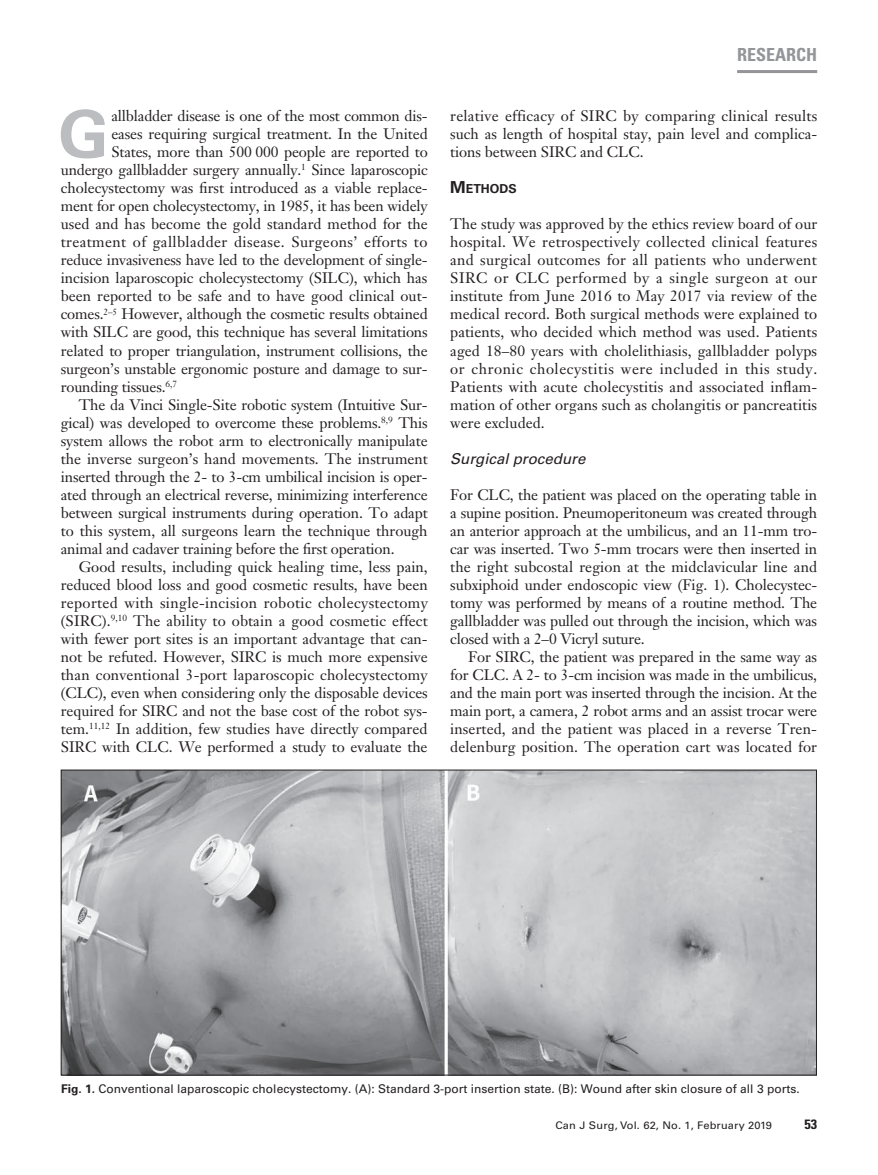
<style>
.page{position:relative;width:878px;height:1175px;background:#fff}
.page>*{position:absolute;margin:0;border:0;box-sizing:border-box;transform-origin:0 0}
.t1{font:700 64.8px "Univers LT Std";color:#bcbdc0}
.t2{font:700 condensed 18px "Univers LT Std";color:#939598}
.t3{font:15px/18px "Janson Text LT Std";letter-spacing:-.005em;color:#231f20;text-align:justify}
.t4{font:15px "Janson Text LT Std";letter-spacing:.025em;color:#231f20}
.t5{font:italic 15px "Univers LT Std";color:#231f20}
.t6{font:700 condensed 13.5px "Univers LT Std";color:#231f20;scale:1.05 1}
.t7{font:700 12.3px "Univers LT Std";color:#231f20}
.t8{font:12px "Univers LT Std";color:#231f20}
.t9{font:10.5px "Univers LT Std";letter-spacing:.015em;color:#231f20;scale:1.05 1}
.s1{font-size:16.5px}
.s2{font-weight:700}
</style>
<div class="page">
<hr style="left:737px;top:70px;width:80px;height:3px;background:#939598">
<img style="left:63px;top:771px;width:751px;height:302px">
<h1 class="t1" style="left:58px;top:97px;width:52px">G</h1>
<p class="t3" style="left:111px;top:107px;width:318px">allbladder disease is one of the most common dis-</p>
<p class="t3" style="left:111px;top:125px;width:318px">eases requiring surgical treatment. In the United</p>
<p class="t3" style="left:111px;top:143px;width:318px">States, more than 500 000 people are reported to</p>
<p class="t3" style="left:61px;top:161px;width:368px">undergo gallbladder surgery annually.<sup>1</sup> Since laparoscopic</p>
<p class="t3" style="left:61px;top:179px;width:368px">cholecystectomy was first introduced as a viable replace-</p>
<p class="t3" style="left:61px;top:197px;width:368px">ment for open cholecystectomy, in 1985, it has been widely</p>
<p class="t3" style="left:61px;top:215px;width:368px">used and has become the gold standard method for the</p>
<p class="t4" style="left:61px;top:233px;width:368px">treatment of gallbladder disease. Surgeons’ efforts to</p>
<p class="t3" style="left:61px;top:251px;width:368px">reduce invasiveness have led to the development of single-</p>
<p class="t3" style="left:61px;top:269px;width:368px">incision laparoscopic cholecystectomy (SILC), which has</p>
<p class="t3" style="left:61px;top:287px;width:368px">been reported to be safe and to have good clinical out-</p>
<p class="t3" style="left:61px;top:305px;width:368px">comes.<sup>2–5</sup> However, although the cosmetic results obtained</p>
<p class="t3" style="left:61px;top:323px;width:368px">with SILC are good, this technique has several limitations</p>
<p class="t3" style="left:61px;top:341px;width:368px">related to proper triangulation, instrument collisions, the</p>
<p class="t3" style="left:61px;top:359px;width:368px">surgeon’s unstable ergonomic posture and damage to sur-</p>
<p class="t3" style="left:61px;top:377px;width:118px">rounding tissues.<sup>6,7</sup></p>
<p class="t3" style="left:79px;top:395px;width:350px">The da Vinci Single-Site robotic system (Intuitive Sur-</p>
<p class="t3" style="left:61px;top:413px;width:368px">gical) was developed to overcome these problems.<sup>8,9</sup> This</p>
<p class="t3" style="left:61px;top:431px;width:368px">system allows the robot arm to electronically manipulate</p>
<p class="t3" style="left:61px;top:449px;width:368px">the inverse surgeon’s hand movements. The instrument</p>
<p class="t3" style="left:61px;top:467px;width:368px">inserted through the 2- to 3-cm umbilical incision is oper-</p>
<p class="t3" style="left:61px;top:485px;width:368px">ated through an electrical reverse, minimizing interference</p>
<p class="t3" style="left:61px;top:503px;width:368px">between surgical instruments during operation. To adapt</p>
<p class="t3" style="left:61px;top:521px;width:368px">to this system, all surgeons learn the technique through</p>
<p class="t3" style="left:61px;top:539px;width:335px">animal and cadaver training before the first operation.</p>
<p class="t3" style="left:79px;top:557px;width:350px">Good results, including quick healing time, less pain,</p>
<p class="t3" style="left:61px;top:575px;width:368px">reduced blood loss and good cosmetic results, have been</p>
<p class="t4" style="left:61px;top:593px;width:369px">reported with single-incision robotic cholecystectomy</p>
<p class="t3" style="left:61px;top:611px;width:368px">(SIRC).<sup>9,10</sup> The ability to obtain a good cosmetic effect</p>
<p class="t3" style="left:61px;top:629px;width:368px">with fewer port sites is an important advantage that can-</p>
<p class="t3" style="left:61px;top:647px;width:368px">not be refuted. However, SIRC is much more expensive</p>
<p class="t3" style="left:61px;top:665px;width:368px">than conventional 3-port laparoscopic cholecystectomy</p>
<p class="t3" style="left:61px;top:683px;width:368px">(CLC), even when considering only the disposable devices</p>
<p class="t3" style="left:61px;top:701px;width:368px">required for SIRC and not the base cost of the robot sys-</p>
<p class="t3" style="left:61px;top:719px;width:368px">tem.<sup>11,12</sup> In addition, few studies have directly compared</p>
<p class="t3" style="left:61px;top:737px;width:368px">SIRC with CLC. We performed a study to evaluate the</p>
<p class="t2" style="left:737px;top:44px;width:82px">RESEARCH</p>
<p class="t3" style="left:450px;top:107px;width:368px">relative efficacy of SIRC by comparing clinical results such as length of hospital stay, pain level and complica&shy;tions between SIRC and CLC.</p>
<p class="t7" style="left:450px;top:182px;width:68px"><span class="s1">M</span>ETHODS</p>
<p class="t3" style="left:450px;top:215px;width:368px">The study was approved by the ethics review board of our hospital. We retrospectively collected clinical features and surgical outcomes for all patients who underwent SIRC or CLC performed by a single surgeon at our institute from June 2016 to May 2017 via review of the medical record. Both surgical methods were explained to patients, who decided which method was used. Patients aged 18–80 years with cholelithiasis, gallbladder polyps or chronic cholecystitis were included in this study.<br>Patients with acute cholecystitis and associated inflam&shy;mation of other organs such as cholangitis or pancreatitis were excluded.</p>
<p class="t5" style="left:450px;top:449px;width:137px">Surgical procedure</p>
<p class="t3" style="left:450px;top:485px;width:368px">For CLC, the patient was placed on the operating table in a supine position. Pneumoperitoneum was created through an anterior approach at the umbilicus, and an 11-mm tro&shy;car was inserted. Two 5-mm trocars were then inserted in the right subcostal region at the midclavicular line and subxiphoid under endoscopic view (Fig. 1). Cholecystec&shy;tomy was performed by means of a routine method. The gallbladder was pulled out through the incision, which was closed with a 2–0 Vicryl suture.</p>
<p class="t3" style="left:450px;top:647px;width:368px;text-indent:18px">For SIRC, the patient was prepared in the same way as for CLC. A 2- to 3-cm incision was made in the umbilicus, and the main port was inserted through the incision. At the main port, a camera, 2 robot arms and an assist trocar were inserted, and the patient was placed in a reverse Tren&shy;delenburg position. The operation cart was located for</p>
<p class="t8" style="left:61px;top:1081px;width:740px"><span class="s2">Fig. 1.</span> Conventional laparoscopic cholecystectomy. (A): Standard 3-port insertion state. (B): Wound after skin closure of all 3 ports.</p>
<p class="t9" style="left:555px;top:1119px;width:208px">Can J Surg, Vol. 62, No. 1, February 2019</p>
<p class="t6" style="left:804px;top:1116px;width:14px">53</p>
</div>
